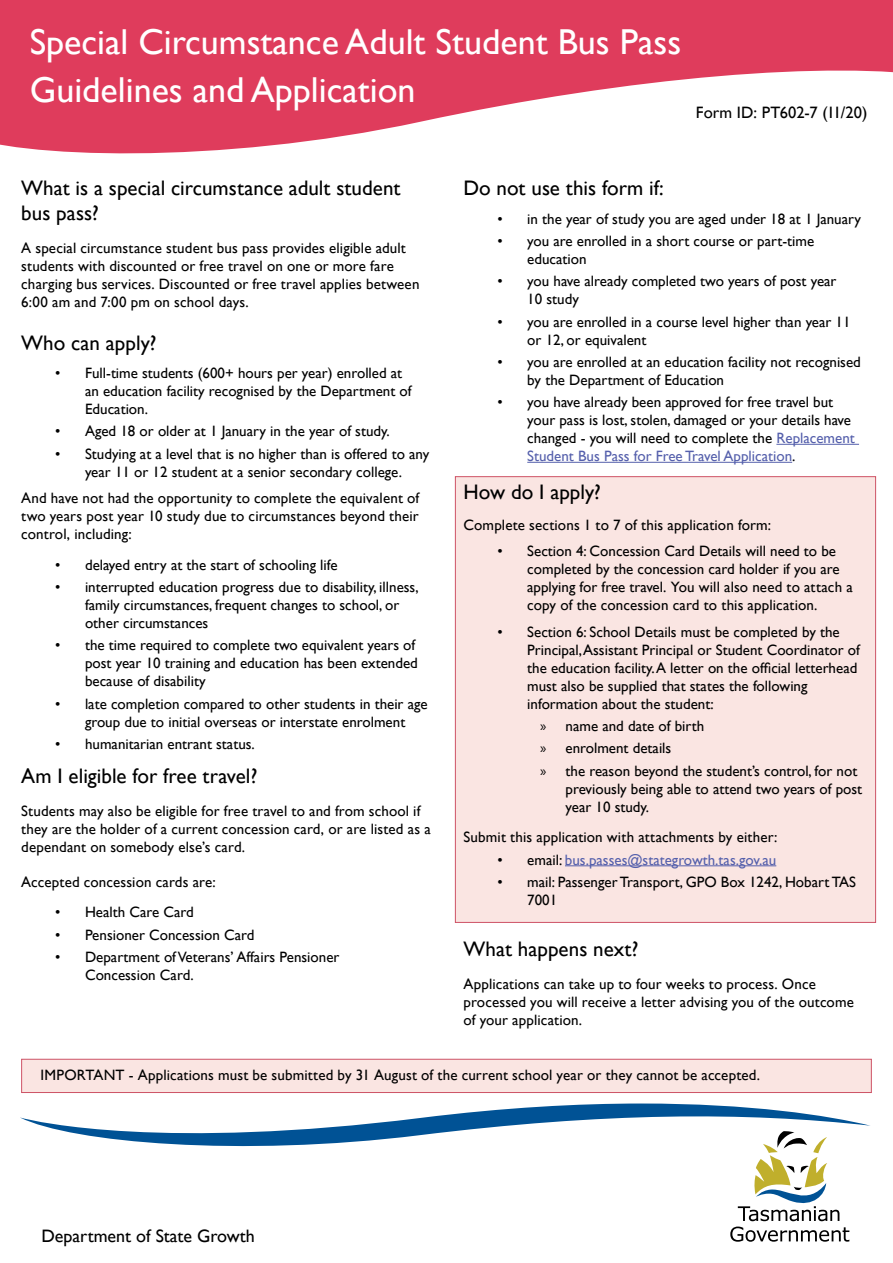
<style>
.page{position:relative;width:893px;height:1263px;background:#fff}
.page>*{position:absolute;margin:0;border:0;box-sizing:border-box;transform-origin:0 0}
.Heading_Level_1{font:36px/48.6px "Gill Sans";color:#fff}
.Heading_Level_2{font:21px/25.2px "Gill Sans";color:#000}
.Dept_State_Growth{font:18px "Gill Sans";color:#000}
.Form_ID___Page_Numbe{font:16.5px "Gill Sans";letter-spacing:.005em;color:#000}
.Paragraph{font:15px/18px "Gill Sans";color:#000}
.t1{font:15px "Gill Sans";color:#5560ac}
.s1{color:#5560ac}
.s2{font-family:"Myriad Pro"}
.s3{color:#000}
</style>
<div class="page">
<div style="left:455px;top:476px;width:421px;height:447px;background:#fae5e2;border:1px solid #ce5366"></div>
<svg style="left:0;top:0;width:893px;height:154px;fill:#df3c5c"></svg>
<hr style="left:776px;top:444px;width:83px;height:1px;background:#5560ac">
<hr style="left:527px;top:462px;width:265px;height:1px;background:#5560ac">
<hr style="left:565px;top:865px;width:211px;height:1px;background:#5560ac">
<svg style="left:730px;top:1157px;width:119px;height:85px"></svg>
<svg style="left:20px;top:1103px;width:850px;height:54px"></svg>
<div style="left:21px;top:1059px;width:851px;height:34px;background:#fae5e2;border:1px solid #ce5366"></div>
<h1 class="Heading_Level_1" style="left:30px;top:18px;width:653px">Special Circumstance Adult Student Bus Pass<br>Guidelines and Application</h1>
<p class="Form_ID___Page_Numbe" style="left:696px;top:103px;width:173px">Form ID: PT602-7 (11/20)</p>
<h2 class="Heading_Level_2" style="left:21px;top:176px;width:381px">What is a special circumstance adult student bus pass?</h2>
<p class="Paragraph" style="left:21px;top:240px;width:400px">A special circumstance student bus pass provides eligible adult students with discounted or free travel on one or more fare charging bus services. Discounted or free travel applies between 6:00 am and 7:00 pm on school days.</p>
<h2 class="Heading_Level_2" style="left:21px;top:330px;width:137px">Who can apply?</h2>
<p class="Paragraph" style="left:85px;top:364px;width:328px;text-indent:-30px">• Full-time students (600+ hours per year) enrolled at an education facility recognised by the Department of<br>Education.</p>
<p class="Paragraph" style="left:55px;top:423px;width:336px">• Aged 18 or older at 1 January in the year of study.</p>
<p class="Paragraph" style="left:55px;top:445px;width:376px;text-align:center">• Studying at a level that is no higher than is offered to any year 11 or 12 student at a senior secondary college.</p>
<p class="Paragraph" style="left:21px;top:489px;width:400px;text-align:justify">And have not had the opportunity to complete the equivalent of two years post year 10 study due to circumstances beyond their control, including:</p>
<p class="Paragraph" style="left:55px;top:556px;width:284px">• delayed entry at the start of schooling life</p>
<p class="Paragraph" style="left:85px;top:578px;width:335px;text-indent:-30px">• interrupted education progress due to disability, illness, family circumstances, frequent changes to school, or other circumstances</p>
<p class="Paragraph" style="left:85px;top:637px;width:334px;text-indent:-30px">• the time required to complete two equivalent years of post year 10 training and education has been extended because of disability</p>
<p class="Paragraph" style="left:55px;top:695px;width:374px;text-align:center">• late completion compared to other students in their age group due to initial overseas or interstate enrolment</p>
<p class="Paragraph" style="left:55px;top:735px;width:201px">• humanitarian entrant status.</p>
<h2 class="Heading_Level_2" style="left:21px;top:763px;width:238px">Am I eligible for free travel?</h2>
<p class="Paragraph" style="left:21px;top:802px;width:411px">Students may also be eligible for free travel to and from school if they are the holder of a current concession card, or are listed as a dependant on somebody else’s card.</p>
<p class="Paragraph" style="left:21px;top:873px;width:196px">Accepted concession cards are:</p>
<p class="Paragraph" style="left:55px;top:903px;width:140px">• Health Care Card</p>
<p class="Paragraph" style="left:55px;top:926px;width:201px">• Pensioner Concession Card</p>
<p class="Paragraph" style="left:85px;top:948px;width:256px;text-indent:-30px">• Department of Veterans’ Affairs Pensioner<br>Concession Card.</p>
<h2 class="Heading_Level_2" style="left:463px;top:176px;width:202px">Do not use this form if:</h2>
<p class="Paragraph" style="left:497px;top:210px;width:365px">• in the year of study you are aged under 18 at 1 January</p>
<p class="Paragraph" style="left:527px;top:232px;width:288px;text-indent:-30px">• you are enrolled in a short course or part-time education</p>
<p class="Paragraph" style="left:527px;top:273px;width:311px;text-indent:-30px">• you have already completed two years of post year<br>10 study</p>
<p class="Paragraph" style="left:527px;top:313px;width:325px;text-indent:-30px">• you are enrolled in a course level higher than year 11 or 12, or equivalent</p>
<p class="Paragraph" style="left:527px;top:353px;width:335px;text-indent:-30px">• you are enrolled at an education facility not recognised by the Department of Education</p>
<p class="Paragraph" style="left:527px;top:393px;width:329px;text-indent:-30px">• you have already been approved for free travel but your pass is lost, stolen, damaged or your details have changed - you will need to complete the <span class="s1">Replacement Student Bus Pass for Free Travel Application</span>.</p>
<h2 class="Heading_Level_2" style="left:463px;top:480px;width:139px">How do I apply?</h2>
<p class="Paragraph" style="left:463px;top:516px;width:309px">Complete sections 1 to 7 of this application form:</p>
<p class="Paragraph" style="left:527px;top:543px;width:327px;text-indent:-30px">• Section 4: Concession Card Details will need to be completed by the concession card holder if you are applying for free travel. You will also need to attach a copy of the concession card to this application.</p>
<p class="Paragraph" style="left:527px;top:623px;width:334px;text-indent:-30px">• Section 6: School Details must be completed by the Principal, Assistant Principal or Student Coordinator of the education facility. A letter on the official letterhead must also be supplied that states the following information about the student:</p>
<p class="Paragraph" style="left:540px;top:717px;width:166px"><span class="s2">»</span> name and date of birth</p>
<p class="Paragraph" style="left:540px;top:740px;width:133px"><span class="s2">»</span> enrolment details</p>
<p class="Paragraph" style="left:566px;top:762px;width:298px;text-indent:-26px"><span class="s2">»</span> the reason beyond the student’s control, for not previously being able to attend two years of post year 10 study.</p>
<p class="Paragraph" style="left:463px;top:829px;width:315px">Submit this application with attachments by either:</p>
<p class="t1" style="left:497px;top:851px;width:280px"><span class="s3">• email:</span> bus.passes@stategrowth.tas.gov.au</p>
<p class="Paragraph" style="left:527px;top:873px;width:330px;text-indent:-30px">• mail: Passenger Transport, GPO Box 1242, Hobart TAS<br>7001</p>
<h2 class="Heading_Level_2" style="left:463px;top:936px;width:176px">What happens next?</h2>
<p class="Paragraph" style="left:463px;top:975px;width:392px">Applications can take up to four weeks to process. Once processed you will receive a letter advising you of the outcome of your application.</p>
<p class="Paragraph" style="left:40px;top:1066px;width:721px">IMPORTANT - Applications must be submitted by 31 August of the current school year or they cannot be accepted.</p>
<h4 class="Dept_State_Growth" style="left:41px;top:1225px;width:215px">Department of State Growth</h4>
</div>
